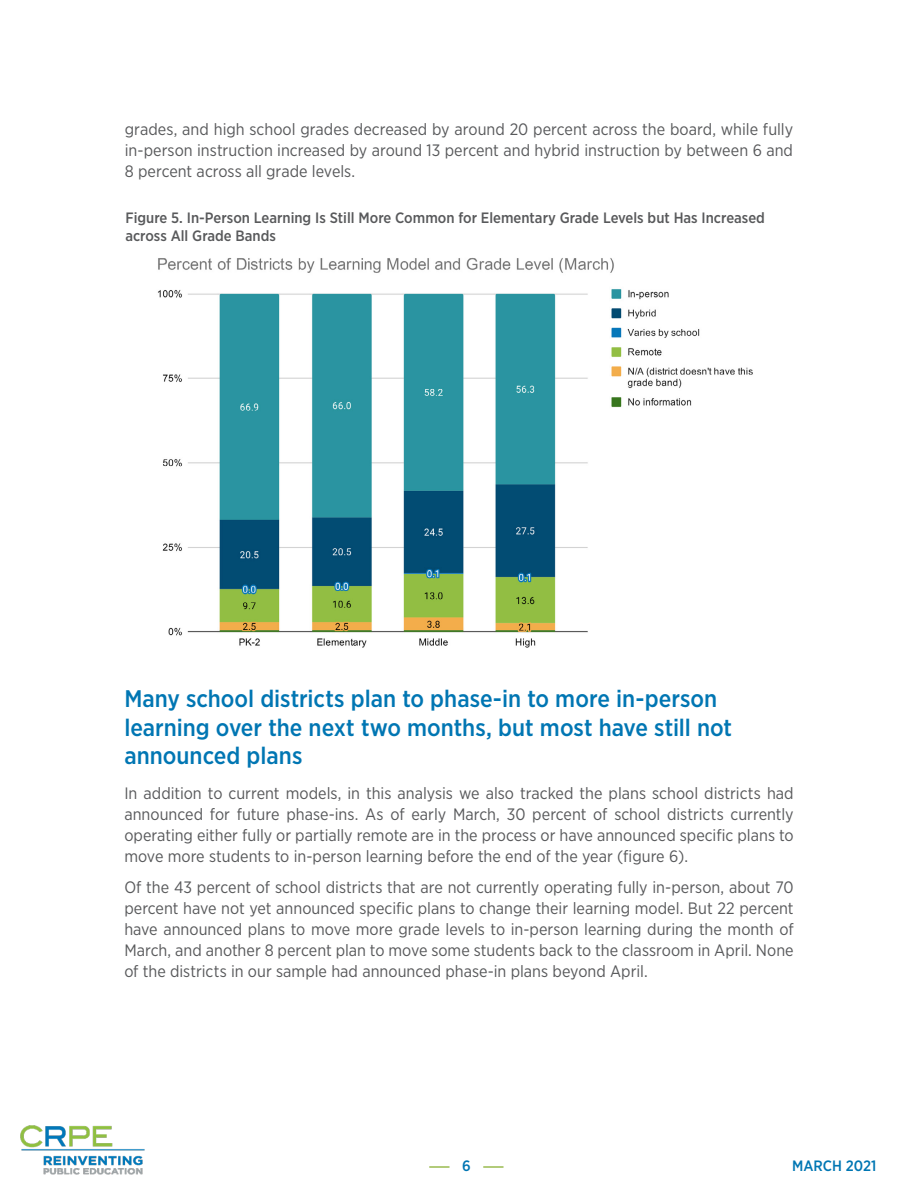
<style>
.page{position:relative;width:918px;height:1188px;background:#fff}
.page>*{position:absolute;margin:0;border:0;box-sizing:border-box;transform-origin:0 0}
.t1{font:500 24px/28.8px "Gotham Narrow";color:#0076b3}
.t2{font:16.5px/21px "Gotham Narrow";color:#58595b;text-align:justify}
.t3{font:500 15px/18px "Gotham Narrow";color:#58595b}
.t4{font:500 15px "Gotham Narrow";color:#0076b3}
.t5{font:500 15px "Gotham Narrow";color:#0075b2}
</style>
<div class="page">
<hr style="left:483px;top:1166px;width:21px;height:2px;background:#9aba4f">
<hr style="left:429px;top:1166px;width:21px;height:2px;background:#9aba4f">
<img style="left:20px;top:1125px;width:125px;height:50px">
<img style="left:157px;top:258px;width:596px;height:390px">
<p class="t2" style="left:125px;top:118px;width:670px">grades, and high school grades decreased by around 20 percent across the board, while fully in-person instruction increased by around 13 percent and hybrid instruction by between 6 and 8 percent across all grade levels.</p>
<p class="t3" style="left:125px;top:208px;width:641px">Figure 5. In-Person Learning Is Still More Common for Elementary Grade Levels but Has Increased across All Grade Bands</p>
<h1 class="t1" style="left:124px;top:684px;width:609px">Many school districts plan to phase-in to more in-person learning over the next two months, but most have still not announced plans</h1>
<p class="t2" style="left:124px;top:782px;width:671px">In addition to current models, in this analysis we also tracked the plans school districts had announced for future phase-ins. As of early March, 30 percent of school districts currently operating either fully or partially remote are in the process or have announced specific plans to move more students to in-person learning before the end of the year (figure 6).</p>
<p class="t2" style="left:124px;top:877px;width:671px">Of the 43 percent of school districts that are not currently operating fully in-person, about 70 percent have not yet announced specific plans to change their learning model. But 22 percent have announced plans to move more grade levels to in-person learning during the month of March, and another 8 percent plan to move some students back to the classroom in April. None of the districts in our sample had announced phase-in plans beyond April.</p>
<p class="t5" style="left:462px;top:1157px;width:10px">6</p>
<p class="t4" style="left:792px;top:1156px;width:86px">MARCH 2021</p>
<p class="t4" style="left:810px;top:1157px;width:69px">MAY 2020</p>
</div>
